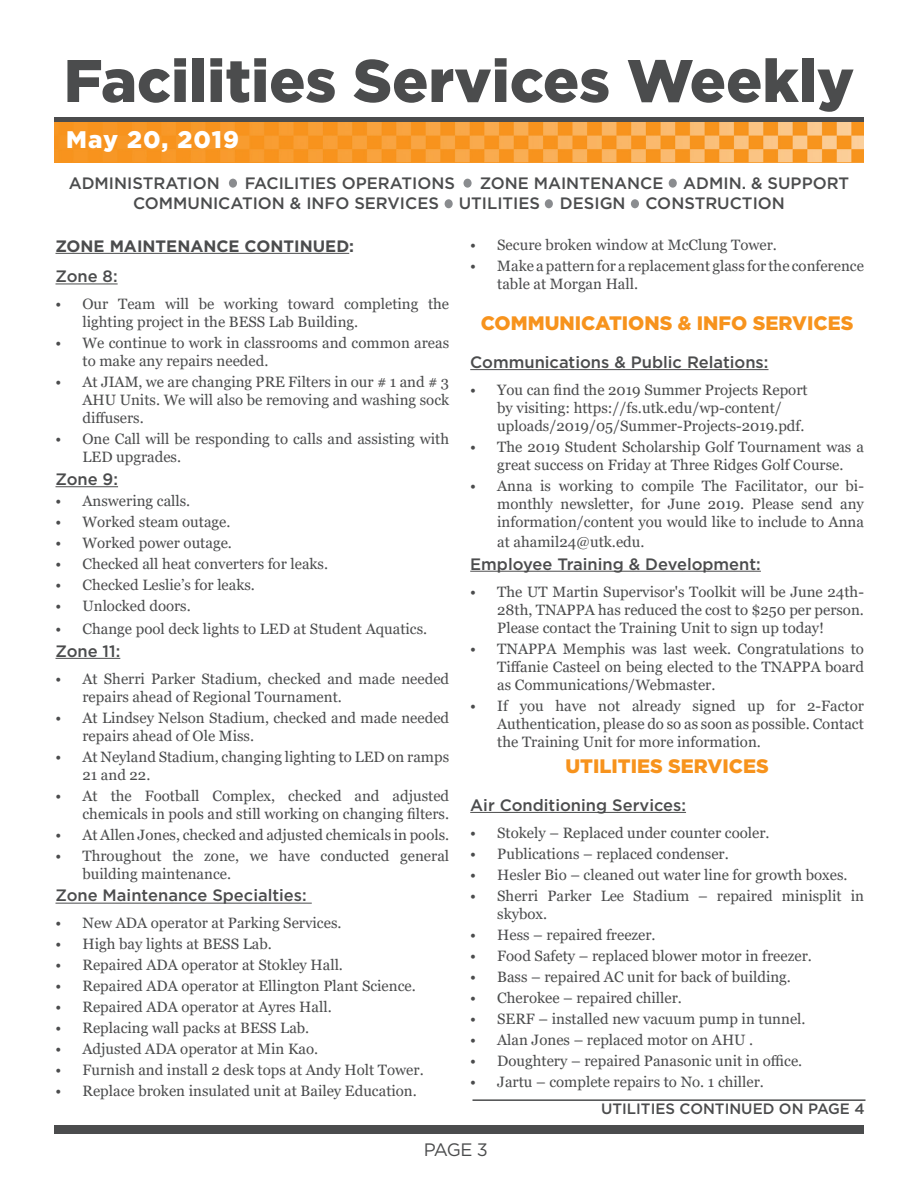
<style>
.page{position:relative;width:918px;height:1188px;background:#fff}
.page>*{position:absolute;margin:0;border:0;box-sizing:border-box;transform-origin:0 0}
.t1{font:900 60px "Gotham";color:#4b4c4d}
.t2{font:900 24px "Gotham";letter-spacing:.05em;color:#fff}
.t3{font:900 19.5px "Gotham";color:#f7931d}
.t4{font:18px "Gotham";color:#4b4c4d}
.t5{font:500 16.5px/19.8px "Gotham";color:#4b4c4d}
.t6{font:700 16.5px "Gotham";color:#4b4c4d}
.t7{font:15px/18px "Georgia";color:#4b4c4d}
.t8{font:500 15px "Gotham";color:#4b4c4d}
</style>
<div class="page">
<div style="left:229px;top:179px;width:8px;height:9px;background:#8a8c8f;border-radius:50%"></div>
<div style="left:445px;top:199px;width:8px;height:9px;background:#8a8c8f;border-radius:50%"></div>
<div style="left:669px;top:179px;width:8px;height:9px;background:#8a8c8f;border-radius:50%"></div>
<div style="left:464px;top:179px;width:8px;height:9px;background:#8a8c8f;border-radius:50%"></div>
<div style="left:545px;top:199px;width:8px;height:9px;background:#8a8c8f;border-radius:50%"></div>
<div style="left:631px;top:199px;width:8px;height:9px;background:#8a8c8f;border-radius:50%"></div>
<div style="left:54px;top:1125px;width:810px;height:9px;background:#4b4c4d"></div>
<hr style="left:56px;top:284px;width:62px;height:1px;background:#4b4c4d">
<hr style="left:56px;top:486px;width:62px;height:1px;background:#4b4c4d">
<hr style="left:56px;top:658px;width:64px;height:1px;background:#4b4c4d">
<hr style="left:56px;top:903px;width:256px;height:1px;background:#4b4c4d">
<hr style="left:470px;top:369px;width:299px;height:1px;background:#4b4c4d">
<hr style="left:470px;top:571px;width:291px;height:1px;background:#4b4c4d">
<hr style="left:470px;top:812px;width:216px;height:1px;background:#4b4c4d">
<div style="left:54px;top:117px;width:810px;height:6px;background:#4b4c4d"></div>
<img style="left:54px;top:122px;width:810px;height:40px">
<hr style="left:56px;top:253px;width:293px;height:1px;background:#4b4c4d">
<hr style="left:472px;top:1099px;width:394px;height:2px;background:#4b4c4d">
<p class="t1" style="left:64px;top:39px;width:792px">Facilities Services Weekly</p>
<p class="t2" style="left:66px;top:123px;width:175px">May 20, 2019</p>
<p class="t5" style="left:69px;top:173px;width:153px">ADMINISTRATION</p>
<p class="t5" style="left:245px;top:173px;width:212px">FACILITIES OPERATIONS</p>
<p class="t5" style="left:133px;top:173px;width:718px;text-indent:347px">ZONE MAINTENANCE ADMIN. &amp; SUPPORT<br>COMMUNICATION &amp; INFO SERVICES UTILITIES DESIGN CONSTRUCTION</p>
<p class="t6" style="left:56px;top:235px;width:300px">ZONE MAINTENANCE CONTINUED:</p>
<p class="t5" style="left:56px;top:266px;width:64px">Zone 8:</p>
<p class="t7" style="left:82px;top:295px;width:368px;text-indent:-27px">• Our Team will be working toward completing the lighting project in the BESS Lab Building.</p>
<p class="t7" style="left:82px;top:334px;width:368px;text-indent:-27px">• We continue to work in classrooms and common areas to make any repairs needed.</p>
<p class="t7" style="left:82px;top:373px;width:368px;text-align:justify;text-indent:-27px">• At JIAM, we are changing PRE Filters in our # 1 and # 3<br>AHU Units. We will also be removing and washing sock diffusers.</p>
<p class="t7" style="left:82px;top:430px;width:368px;text-indent:-27px">• One Call will be responding to calls and assisting with<br>LED upgrades.</p>
<p class="t5" style="left:56px;top:469px;width:64px">Zone 9:</p>
<p class="t7" style="left:56px;top:492px;width:136px">• Answering calls.</p>
<p class="t7" style="left:56px;top:513px;width:177px">• Worked steam outage.</p>
<p class="t7" style="left:56px;top:534px;width:178px">• Worked power outage.</p>
<p class="t7" style="left:56px;top:555px;width:274px">• Checked all heat converters for leaks.</p>
<p class="t7" style="left:56px;top:576px;width:201px">• Checked Leslie’s for leaks.</p>
<p class="t7" style="left:56px;top:597px;width:137px">• Unlocked doors.</p>
<p class="t7" style="left:56px;top:620px;width:373px">• Change pool deck lights to LED at Student Aquatics.</p>
<p class="t5" style="left:56px;top:641px;width:66px">Zone 11:</p>
<p class="t7" style="left:82px;top:670px;width:368px;text-indent:-27px">• At Sherri Parker Stadium, checked and made needed repairs ahead of Regional Tournament.</p>
<p class="t7" style="left:82px;top:709px;width:368px;text-indent:-27px">• At Lindsey Nelson Stadium, checked and made needed repairs ahead of Ole Miss.</p>
<p class="t7" style="left:82px;top:748px;width:368px;text-indent:-27px">• At Neyland Stadium, changing lighting to LED on ramps<br>21 and 22.</p>
<p class="t7" style="left:56px;top:787px;width:395px;text-align:right">• At the Football Complex, checked and adjusted chemicals in pools and still working on changing filters.</p>
<p class="t7" style="left:56px;top:826px;width:395px">• At Allen Jones, checked and adjusted chemicals in pools.</p>
<p class="t7" style="left:82px;top:847px;width:368px;text-indent:-27px">• Throughout the zone, we have conducted general building maintenance.</p>
<p class="t5" style="left:56px;top:886px;width:253px">Zone Maintenance Specialties:</p>
<p class="t7" style="left:56px;top:915px;width:288px">• New ADA operator at Parking Services.</p>
<p class="t7" style="left:56px;top:936px;width:218px">• High bay lights at BESS Lab.</p>
<p class="t7" style="left:56px;top:957px;width:289px">• Repaired ADA operator at Stokley Hall.</p>
<p class="t7" style="left:56px;top:978px;width:362px">• Repaired ADA operator at Ellington Plant Science.</p>
<p class="t7" style="left:56px;top:999px;width:278px">• Repaired ADA operator at Ayres Hall.</p>
<p class="t7" style="left:56px;top:1020px;width:255px">• Replacing wall packs at BESS Lab.</p>
<p class="t7" style="left:56px;top:1041px;width:264px">• Adjusted ADA operator at Min Kao.</p>
<p class="t7" style="left:56px;top:1062px;width:370px">• Furnish and install 2 desk tops at Andy Holt Tower.</p>
<p class="t7" style="left:56px;top:1083px;width:363px">• Replace broken insulated unit at Bailey Education.</p>
<p class="t7" style="left:470px;top:236px;width:308px">• Secure broken window at McClung Tower.</p>
<p class="t7" style="left:497px;top:257px;width:368px;text-indent:-27px">• Make a pattern for a replacement glass for the conference table at Morgan Hall.</p>
<p class="t3" style="left:481px;top:310px;width:374px">COMMUNICATIONS &amp; INFO SERVICES</p>
<p class="t5" style="left:470px;top:352px;width:300px">Communications &amp; Public Relations:</p>
<p class="t7" style="left:497px;top:381px;width:312px;text-indent:-27px">• You can find the 2019 Summer Projects Report by visiting: https://fs.utk.edu/wp-content/ uploads/2019/05/Summer-Projects-2019.pdf.</p>
<p class="t7" style="left:470px;top:438px;width:395px;text-align:center">• The 2019 Student Scholarship Golf Tournament was a great success on Friday at Three Ridges Golf Course.</p>
<p class="t7" style="left:497px;top:477px;width:368px;text-align:justify;text-indent:-27px">• Anna is working to compile The Facilitator, our bi&shy;monthly newsletter, for June 2019. Please send any information/content you would like to include to Anna</p>
<p class="t7" style="left:497px;top:533px;width:149px">at ahamil24@utk.edu.</p>
<p class="t5" style="left:470px;top:554px;width:292px">Employee Training &amp; Development:</p>
<p class="t7" style="left:497px;top:583px;width:368px;text-align:justify;text-indent:-27px">• The UT Martin Supervisor's Toolkit will be June 24th-28th, TNAPPA has reduced the cost to $250 per person.<br>Please contact the Training Unit to sign up today!</p>
<p class="t7" style="left:497px;top:640px;width:368px;text-align:justify;text-indent:-27px">• TNAPPA Memphis was last week. Congratulations to Tiffanie Casteel on being elected to the TNAPPA board as Communications/Webmaster.</p>
<p class="t7" style="left:497px;top:697px;width:368px;text-align:justify;text-indent:-27px">• If you have not already signed up for 2-Factor Authentication, please do so as soon as possible. Contact the Training Unit for more information.</p>
<p class="t3" style="left:565px;top:753px;width:205px">UTILITIES SERVICES</p>
<p class="t5" style="left:470px;top:795px;width:217px">Air Conditioning Services:</p>
<p class="t7" style="left:470px;top:824px;width:301px">• Stokely – Replaced under counter cooler.</p>
<p class="t7" style="left:470px;top:845px;width:260px">• Publications – replaced condenser.</p>
<p class="t7" style="left:470px;top:866px;width:379px">• Hesler Bio – cleaned out water line for growth boxes.</p>
<p class="t7" style="left:497px;top:887px;width:368px;text-indent:-27px">• Sherri Parker Lee Stadium – repaired minisplit in skybox.</p>
<p class="t7" style="left:470px;top:926px;width:187px">• Hess – repaired freezer.</p>
<p class="t7" style="left:470px;top:947px;width:343px">• Food Safety – replaced blower motor in freezer.</p>
<p class="t7" style="left:470px;top:968px;width:322px">• Bass – repaired AC unit for back of building.</p>
<p class="t7" style="left:470px;top:989px;width:213px">• Cherokee – repaired chiller.</p>
<p class="t7" style="left:470px;top:1010px;width:337px">• SERF – installed new vacuum pump in tunnel.</p>
<p class="t7" style="left:470px;top:1031px;width:284px">• Alan Jones – replaced motor on AHU .</p>
<p class="t7" style="left:470px;top:1052px;width:334px">• Doughtery – repaired Panasonic unit in office.</p>
<p class="t7" style="left:470px;top:1073px;width:295px">• Jartu – complete repairs to No. 1 chiller.</p>
<p class="t8" style="left:601px;top:1099px;width:265px">UTILITIES CONTINUED ON PAGE 4</p>
<p class="t4" style="left:424px;top:1138px;width:66px">PAGE 3</p>
</div>
